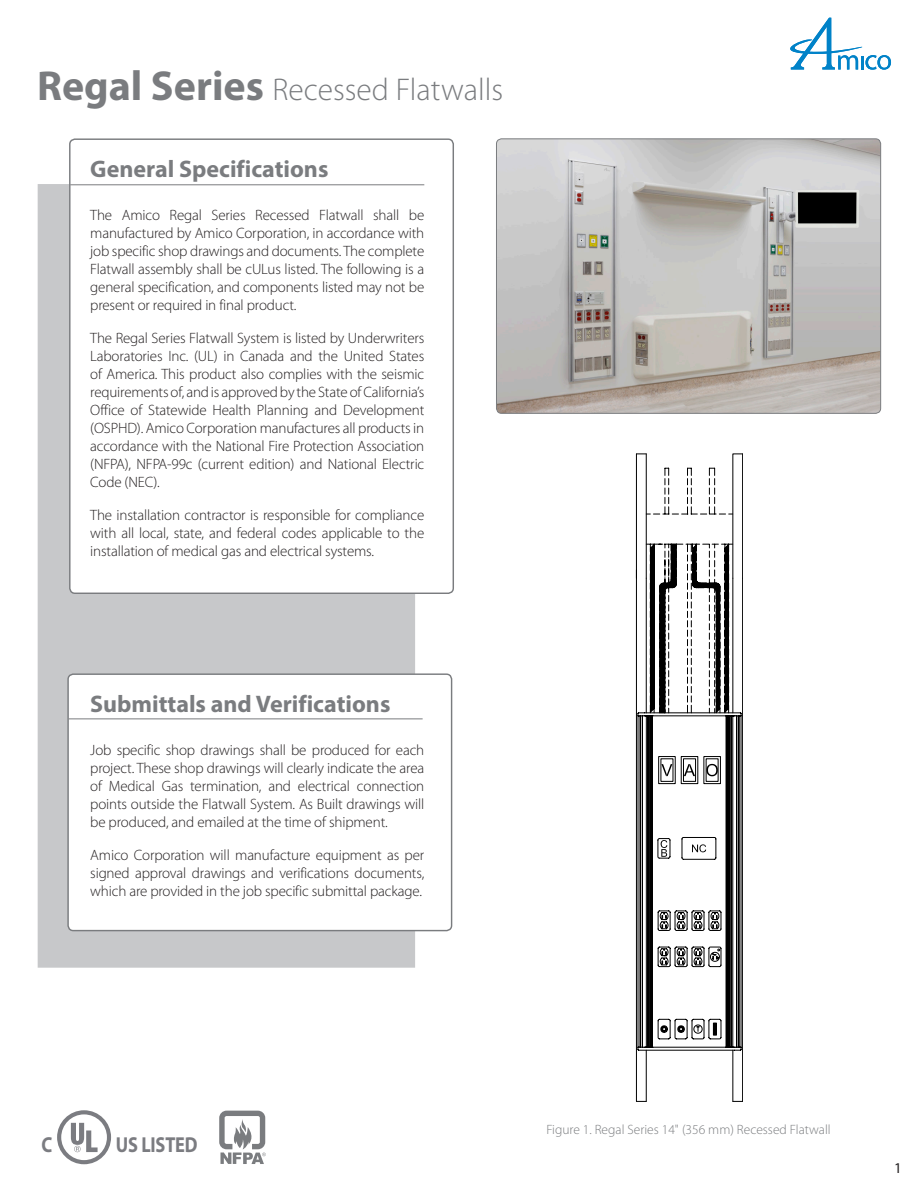
<style>
.page{position:relative;width:918px;height:1188px;background:#fff}
.page>*{position:absolute;margin:0;border:0;box-sizing:border-box;transform-origin:0 0}
.main_head_2{font:300 31.5px "Myriad Pro";color:#7a7c7f}
.box_heading{font:700 24px "Myriad Pro";color:#7a7c7f}
.t1{font:700 21.75px "Myriad";letter-spacing:-.01em;color:#7b7c81;scale:.84 1}
.main_text{font:300 15px/18px "Myriad Pro";letter-spacing:-.01em;color:#231f20;text-align:justify}
.Body_Text_2{font:15px "Myriad Pro";color:#231f20}
.diagram_label{font:300 13.5px "Myriad Pro";color:#7a7c7f}
.s1{font-weight:700;font-size:42px}
</style>
<div class="page">
<svg style="left:790px;top:18px;width:101px;height:52px"></svg>
<div style="left:38px;top:184px;width:377px;height:784px;background:#c7c8ca"></div>
<div style="left:70px;top:139px;width:383px;height:454px;background:#fff;border-radius:5px"></div>
<hr style="left:70px;top:184px;width:354px;height:1px;background:#7a7c7f">
<img style="left:497px;top:139px;width:384px;height:274px">
<div style="left:496px;top:138px;width:385px;height:276px;border:1px solid #7a7c7f;border-radius:5px"></div>
<svg style="left:636px;top:467px;width:106px;height:635px"></svg>
<hr style="left:742px;top:454px;width:1px;height:124px;background:#000">
<hr style="left:636px;top:454px;width:1px;height:124px;background:#000">
<hr style="left:646px;top:454px;width:1px;height:124px;background:#000">
<svg style="left:658px;top:543px;width:20px;height:171px"></svg>
<div style="left:68px;top:674px;width:384px;height:257px;background:#fff;border-radius:5px"></div>
<div style="left:67px;top:673px;width:385px;height:258px;border:1px solid #7a7c7f;border-radius:5px"></div>
<hr style="left:69px;top:719px;width:354px;height:1px;background:#7a7c7f">
<svg style="left:219px;top:1111px;width:47px;height:53px"></svg>
<svg style="left:57px;top:1110px;width:54px;height:54px"></svg>
<p class="main_head_2" style="left:37px;top:71px;width:468px"><span class="s1">Regal Series</span> Recessed Flatwalls</p>
<p class="box_heading" style="left:90px;top:154px;width:240px">General Specifications</p>
<p class="main_text" style="left:90px;top:206px;width:336px">The Amico Regal Series Recessed Flatwall shall be manufactured by Amico Corporation, in accordance with job specific shop drawings and documents. The complete Flatwall assembly shall be cULus listed. The following is a general specification, and components listed may not be present or required in final product.</p>
<p class="main_text" style="left:90px;top:329px;width:336px">The Regal Series Flatwall System is listed by Underwriters Laboratories Inc. (UL) in Canada and the United States of America. This product also complies with the seismic requirements of, and is approved by the State of California’s Office of Statewide Health Planning and Development (OSPHD). Amico Corporation manufactures all products in accordance with the National Fire Protection Association (NFPA), NFPA-99c (current edition) and National Electric Code (NEC).</p>
<p class="main_text" style="left:90px;top:506px;width:336px">The installation contractor is responsible for compliance with all local, state, and federal codes applicable to the installation of medical gas and electrical systems.</p>
<p class="box_heading" style="left:90px;top:689px;width:302px">Submittals and Verifications</p>
<p class="main_text" style="left:90px;top:741px;width:336px">Job specific shop drawings shall be produced for each project. These shop drawings will clearly indicate the area of Medical Gas termination, and electrical connection points outside the Flatwall System. As Built drawings will be produced, and emailed at the time of shipment.</p>
<p class="main_text" style="left:90px;top:846px;width:336px">Amico Corporation will manufacture equipment as per signed approval drawings and verifications documents, which are provided in the job specific submittal package.</p>
<p class="t1" style="left:41px;top:1134px;width:14px">C</p>
<p class="t1" style="left:116px;top:1134px;width:99px">US LISTED</p>
<p class="diagram_label" style="left:546px;top:1121px;width:286px">Figure 1. Regal Series 14" (356 mm) Recessed Flatwall</p>
<p class="Body_Text_2" style="left:894px;top:1159px;width:9px">1</p>
</div>
